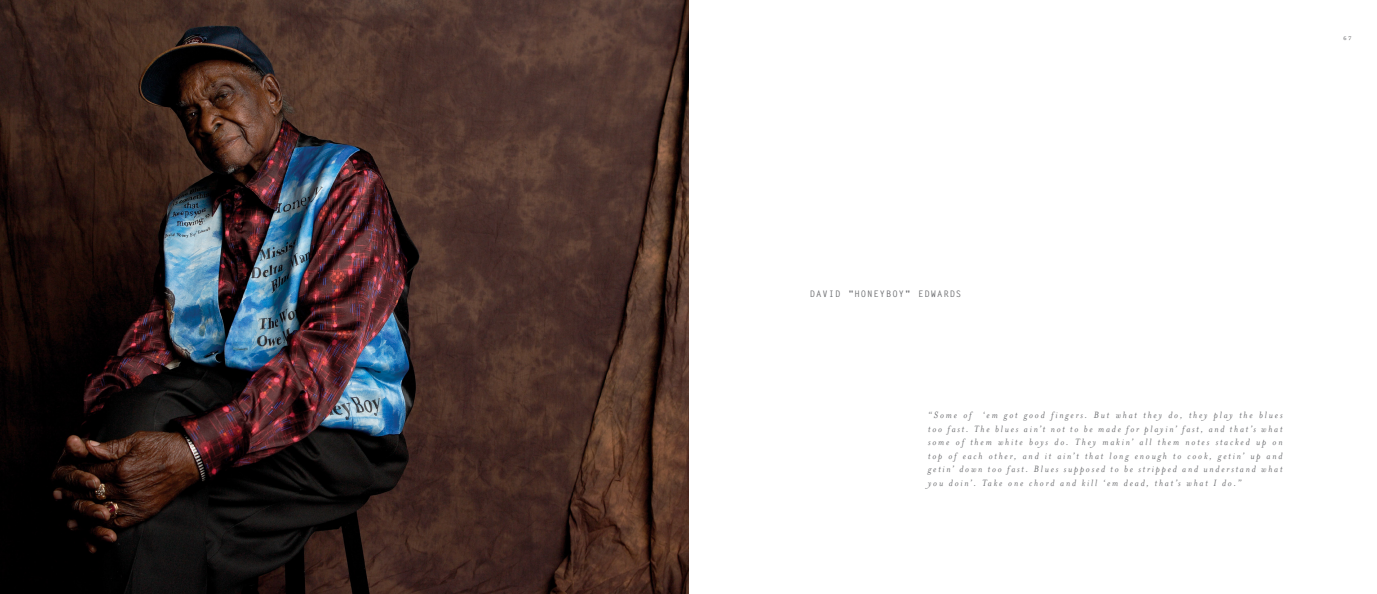
<style>
.page{position:relative;width:1377px;height:594px;background:#fff}
.page>*{position:absolute;margin:0;border:0;box-sizing:border-box;transform-origin:0 0}
.t1{font:italic 10.5px/13.5px "Mrs Eaves";letter-spacing:.175em;color:#6d6e71;text-align:justify}
.t2{font:700 9px "Letter Gothic Std";letter-spacing:.1em;color:#6d6e71}
.t3{font:8.25px "Mrs Eaves All Small Caps";color:#6d6e71}
</style>
<div class="page">
<img style="left:0;top:0;width:688px;height:594px">
<p class="t3" style="left:1343px;top:35px;width:10px">67</p>
<p class="t2" style="left:810px;top:288px;width:153px">DAVID "HONEYBOY" EDWARDS</p>
<p class="t1" style="left:928px;top:408px;width:356px">“Some of ‘em got good fingers. But what they do, they play the blues too fast. The blues ain’t not to be made for playin’ fast, and that’s what some of them white boys do. They makin’ all them notes stacked up on top of each other, and it ain’t that long enough to cook, getin’ up and getin’ down too fast. Blues supposed to be stripped and understand what you doin’. Take one chord and kill ‘em dead, that’s what I do.”</p>
</div>
